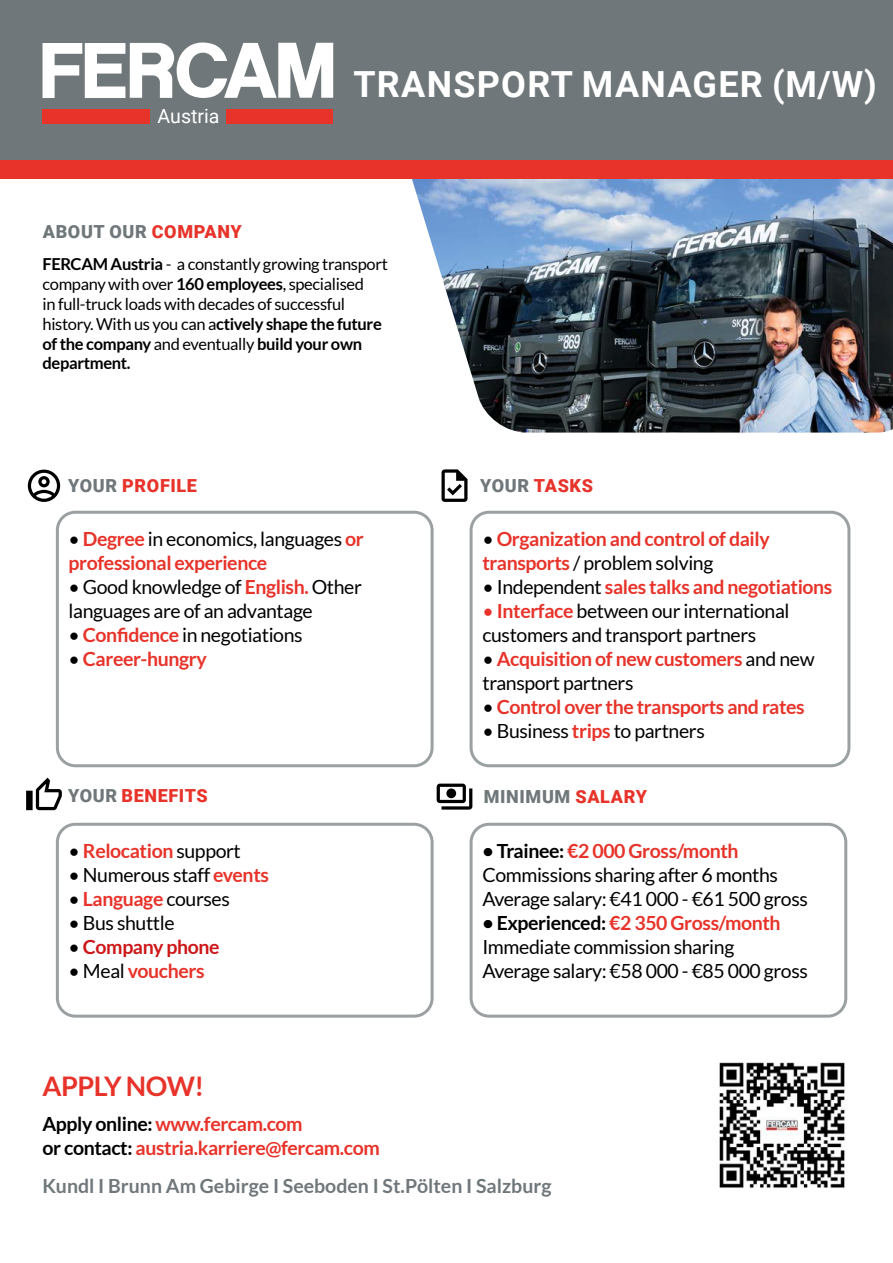
<style>
.page{position:relative;width:893px;height:1263px;background:#fff}
.page>*{position:absolute;margin:0;border:0;box-sizing:border-box;transform-origin:0 0}
.t1{font:700 36px "Roboto";letter-spacing:.035em;color:#fff}
.t2{font:700 27px "Lato";letter-spacing:-.02em;color:#e7332a}
.t3{font:19.5px/24px "Lato";letter-spacing:-.02em;color:#000}
.t4{font:700 19.5px/24px "Lato";letter-spacing:-.02em;color:#e7332a}
.t5{font:700 19.5px "Lato";color:#70777a}
.t6{font:700 19.5px "Lato";letter-spacing:-.02em;color:#cd1719}
.t7{font:19.5px "Roboto";color:#fff}
.t8{font:900 18px "Roboto";letter-spacing:.035em;color:#e7332a}
.t9{font:900 18px "Roboto";letter-spacing:.035em;color:#70777a}
.t10{font:16.5px/19.8px "Lato";letter-spacing:-.02em;color:#000}
.s1{color:#e7332a}
.s2{font-weight:700}
.s3{color:#70777a}
.s4{font-weight:400;color:#000}
.s5{font-weight:700;color:#e7332a}
.s6{color:#000}
</style>
<div class="page">
<img style="left:412px;top:179px;width:481px;height:254px">
<div style="left:0;top:160px;width:893px;height:19px;background:#e7332a"></div>
<div style="left:0;top:0;width:893px;height:160px;background:#70777a"></div>
<div style="left:43px;top:109px;width:107px;height:15px;background:#e7332a"></div>
<div style="left:227px;top:109px;width:106px;height:15px;background:#e7332a"></div>
<svg style="left:43px;top:43px;width:290px;height:55px"></svg>
<div style="left:56px;top:511px;width:378px;height:256px;border:3px solid #70777a;border-radius:18px"></div>
<div style="left:56px;top:823px;width:378px;height:195px;border:3px solid #70777a;border-radius:18px"></div>
<div style="left:470px;top:823px;width:377px;height:195px;border:3px solid #70777a;border-radius:18px"></div>
<div style="left:470px;top:511px;width:380px;height:256px;border:3px solid #70777a;border-radius:18px"></div>
<svg style="left:28px;top:470px;width:32px;height:32px"></svg>
<svg style="left:437px;top:784px;width:35px;height:26px"></svg>
<svg style="left:441px;top:469px;width:26px;height:33px"></svg>
<svg style="left:26px;top:778px;width:36px;height:32px"></svg>
<img style="left:719px;top:1062px;width:126px;height:127px">
<p class="t7" style="left:158px;top:103px;width:64px">Austria</p>
<p class="t9" style="left:43px;top:219px;width:200px">ABOUT OUR <span class="s1">COMPANY</span></p>
<h1 class="t1" style="left:353px;top:59px;width:525px">TRANSPORT MANAGER (M/W)</h1>
<p class="t10" style="left:43px;top:254px;width:347px"><span class="s2">FERCAM Austria</span> - a constantly growing transport company with over <span class="s2">160 employees</span>, specialised<br>in full-truck loads with decades of successful history. With us you can a<span class="s2">ctively shape the future of the company</span> and eventually <span class="s2">build your own department.</span></p>
<p class="t8" style="left:68px;top:473px;width:130px"><span class="s3">YOUR</span> PROFILE</p>
<p class="t4" style="left:69px;top:526px;width:297px"><span class="s4">•</span> Degree <span class="s4">in economics, languages</span> or professional experience</p>
<p class="t3" style="left:69px;top:575px;width:295px">• Good knowledge of <span class="s5">English.</span> Other languages are of an advantage</p>
<p class="t3" style="left:69px;top:623px;width:235px">• <span class="s5">Confidence</span> in negotiations</p>
<p class="t4" style="left:69px;top:647px;width:140px"><span class="s4">•</span> Career-hungry</p>
<p class="t8" style="left:480px;top:473px;width:114px"><span class="s3">YOUR</span> TASKS</p>
<p class="t4" style="left:482px;top:527px;width:289px"><span class="s4">•</span> Organization and control of daily transports <span class="s4">/ problem solving</span></p>
<p class="t4" style="left:482px;top:575px;width:351px"><span class="s4">• Independent</span> sales talks and negotiations</p>
<p class="t3" style="left:482px;top:599px;width:309px"><span class="s1">•</span> <span class="s5">Interface</span> between our international customers and transport partners</p>
<p class="t4" style="left:482px;top:647px;width:334px"><span class="s4">•</span> Acquisition of new customers <span class="s4">and new transport partners</span></p>
<p class="t4" style="left:482px;top:695px;width:324px"><span class="s4">•</span> Control over the transports and rates</p>
<p class="t3" style="left:482px;top:719px;width:224px">• Business <span class="s5">trips</span> to partners</p>
<p class="t8" style="left:68px;top:783px;width:141px"><span class="s3">YOUR</span> BENEFITS</p>
<p class="t9" style="left:484px;top:784px;width:165px">MINIMUM <span class="s1">SALARY</span></p>
<p class="t4" style="left:69px;top:839px;width:174px"><span class="s4">•</span> Relocation <span class="s4">support</span></p>
<p class="t3" style="left:69px;top:863px;width:202px">• Numerous staff <span class="s5">events</span></p>
<p class="t3" style="left:69px;top:887px;width:163px">• <span class="s5">Language</span> courses</p>
<p class="t3" style="left:69px;top:911px;width:107px">• Bus shuttle</p>
<p class="t6" style="left:69px;top:936px;width:152px"><span class="s4">•</span> Company phone</p>
<p class="t4" style="left:69px;top:959px;width:137px"><span class="s4">• Meal</span> vouchers</p>
<p class="t3" style="left:482px;top:839px;width:327px"><span class="s2">• Trainee:</span> <span class="s5">€2 000 Gross/month<br></span>Commissions sharing after 6 months<br>Average salary: €41 000 - €61 500 gross</p>
<p class="t3" style="left:482px;top:911px;width:327px"><span class="s2">• Experienced:</span> <span class="s5">€2 350 Gross/month<br></span>Immediate commission sharing<br>Average salary: €58 000 - €85 000 gross</p>
<h2 class="t2" style="left:43px;top:1070px;width:163px">APPLY NOW!</h2>
<p class="t4" style="left:43px;top:1111px;width:339px"><span class="s6">Apply online:</span> www.fercam.com<br><span class="s6">or contact:</span> austria.karriere@fercam.com</p>
<p class="t5" style="left:42px;top:1175px;width:511px">Kundl I Brunn Am Gebirge I Seeboden I St.Pölten I Salzburg</p>
</div>
